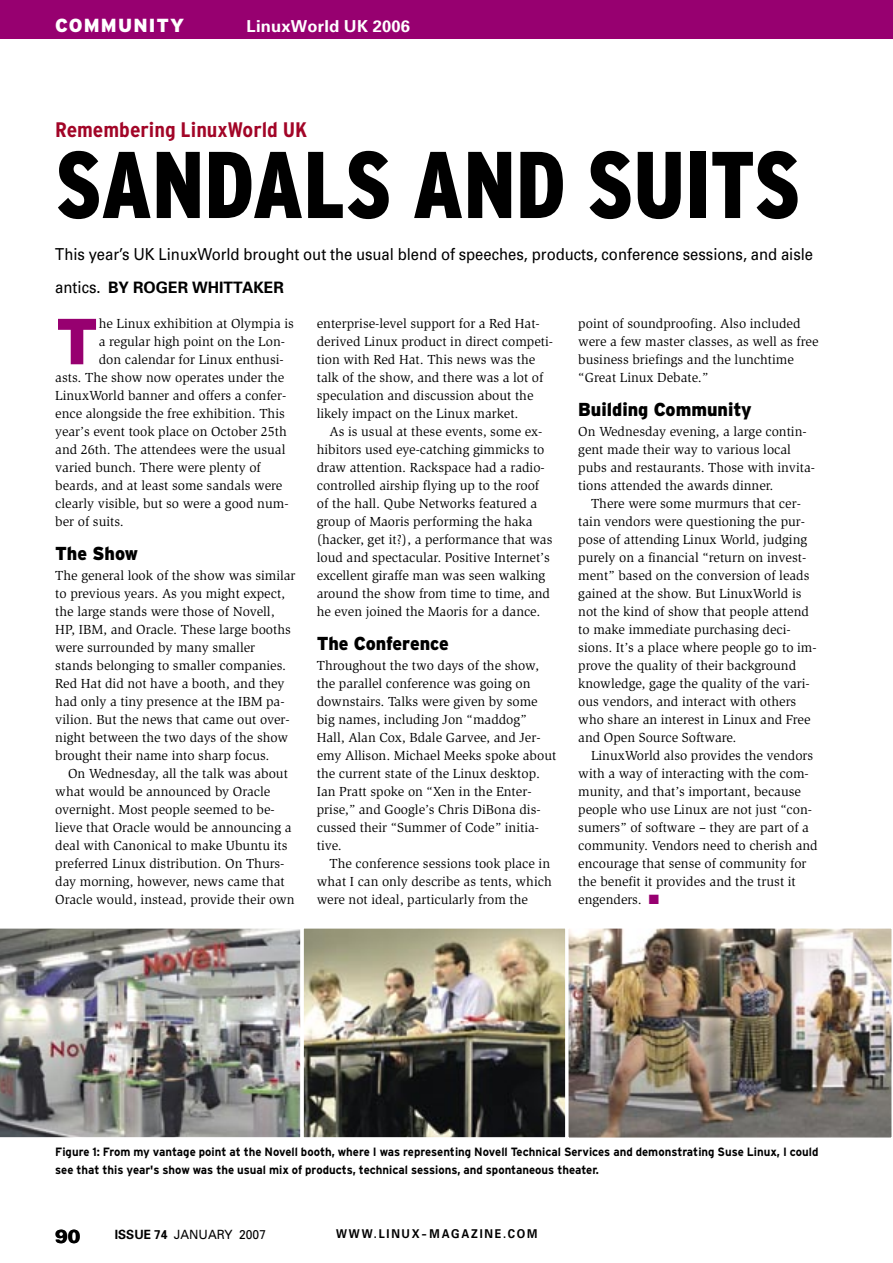
<style>
.page{position:relative;width:893px;height:1263px;background:#fff}
.page>*{position:absolute;margin:0;border:0;box-sizing:border-box;transform-origin:0 0}
._60_T{font:900 condensed 94.5px "Interstate";color:#000;scale:.95 1}
._12_L_Initial{font:900 64.95px "Interstate";color:#970070}
._62_TD{font:700 condensed 21px "Interstate";color:#a20527;scale:1.1 1}
._95_R{font:900 18.9px "Interstate";letter-spacing:.06em;color:#fff}
.Pagina{font:900 18.9px "Univers";color:#000}
._19_ZT{font:900 18.75px "Interstate";color:#000;scale:.95 1}
._65_V{font:16.5px "Univers";color:#000;scale:.9 1}
._95_RSW{font:700 16.5px "Univers";letter-spacing:.015em;color:#fff}
._65_V-2{font:700 15.75px "Univers";color:#000}
._10_L{font:13.5px/18px "Slimbach";color:#000}
._11_L_ohne{font:13.5px/18px "Slimbach";color:#000}
._12_L_Initial-2{font:13.5px "Slimbach";color:#000}
.Marginalie{font:12.75px "Univers";color:#000;scale:.95 1}
.Maginalie_URL{font:700 12.15px "Univers";letter-spacing:.16em;color:#000;scale:.9 1}
._50_B{font:700 12px/18px "Interstate";color:#000;scale:.95 1}
.s1{font-weight:400;font-size:16.5px}
.s2{color:#970070}
.s3{font-weight:700}
</style>
<div class="page">
<img style="left:305px;top:929px;width:259px;height:207px">
<div style="left:301px;top:925px;width:267px;height:215px;border:3px solid #fff"></div>
<img style="left:566px;top:925px;width:326px;height:215px">
<img style="left:0;top:925px;width:303px;height:215px">
<div style="left:0;top:0;width:893px;height:38px;background:#970070"></div>
<p class="_95_R" style="left:55px;top:15px;width:131px">COMMUNITY</p>
<p class="_95_RSW" style="left:247px;top:16px;width:165px">LinuxWorld UK 2006</p>
<p class="_62_TD" style="left:55px;top:118px;width:231px">Remembering LinuxWorld UK</p>
<p class="_60_T" style="left:55px;top:132px;width:786px">SANDALS AND SUITS</p>
<p class="_65_V" style="left:55px;top:244px;width:844px">This year’s UK LinuxWorld brought out the usual blend of speeches, products, conference sessions, and aisle</p>
<p class="_65_V-2" style="left:55px;top:277px;width:230px"><span class="s1">antics.</span> BY ROGER WHITTAKER</p>
<p class="_12_L_Initial" style="left:55px;top:304px;width:45px">T</p>
<p class="_12_L_Initial-2" style="left:99px;top:316px;width:197px">he Linux exhibition at Olympia is</p>
<p class="_12_L_Initial-2" style="left:99px;top:334px;width:188px">a regular high point on the Lon-</p>
<p class="_12_L_Initial-2" style="left:99px;top:352px;width:187px">don calendar for Linux enthusi-</p>
<p class="_12_L_Initial-2" style="left:55px;top:370px;width:231px">asts. The show now operates under the</p>
<p class="_12_L_Initial-2" style="left:55px;top:388px;width:233px">LinuxWorld banner and offers a confer-</p>
<p class="_12_L_Initial-2" style="left:55px;top:406px;width:231px">ence alongside the free exhibition. This</p>
<p class="_12_L_Initial-2" style="left:55px;top:424px;width:233px">year’s event took place on October 25th</p>
<p class="_12_L_Initial-2" style="left:55px;top:442px;width:232px">and 26th. The attendees were the usual</p>
<p class="_12_L_Initial-2" style="left:55px;top:460px;width:207px">varied bunch. There were plenty of</p>
<p class="_12_L_Initial-2" style="left:55px;top:478px;width:229px">beards, and at least some sandals were</p>
<p class="_12_L_Initial-2" style="left:55px;top:496px;width:235px">clearly visible, but so were a good num-</p>
<p class="_12_L_Initial-2" style="left:55px;top:514px;width:70px">ber of suits.</p>
<p class="_19_ZT" style="left:55px;top:543px;width:89px">The Show</p>
<p class="_11_L_ohne" style="left:55px;top:567px;width:242px">The general look of the show was similar to previous years. As you might expect, the large stands were those of Novell, HP, IBM, and Oracle. These large booths were surrounded by many smaller stands belonging to smaller companies.<br>Red Hat did not have a booth, and they had only a tiny presence at the IBM pa&shy;vilion. But the news that came out over&shy;night between the two days of the show brought their name into sharp focus.</p>
<p class="_10_L" style="left:55px;top:765px;width:241px;text-indent:13px">On Wednesday, all the talk was about what would be announced by Oracle overnight. Most people seemed to be&shy;lieve that Oracle would be announcing a deal with Canonical to make Ubuntu its preferred Linux distribution. On Thurs&shy;day morning, however, news came that Oracle would, instead, provide their own</p>
<p class="_10_L" style="left:317px;top:315px;width:238px">enterprise-level support for a Red Hat&shy;derived Linux product in direct competi&shy;tion with Red Hat. This news was the talk of the show, and there was a lot of speculation and discussion about the likely impact on the Linux market.</p>
<p class="_10_L" style="left:317px;top:423px;width:237px;text-indent:13px">As is usual at these events, some ex&shy;hibitors used eye-catching gimmicks to draw attention. Rackspace had a radio&shy;controlled airship flying up to the roof of the hall. Qube Networks featured a group of Maoris performing the haka (hacker, get it?), a performance that was loud and spectacular. Positive Internet’s excellent giraffe man was seen walking around the show from time to time, and he even joined the Maoris for a dance.</p>
<p class="_19_ZT" style="left:317px;top:633px;width:141px">The Conference</p>
<p class="_11_L_ohne" style="left:317px;top:657px;width:241px">Throughout the two days of the show, the parallel conference was going on downstairs. Talks were given by some big names, including Jon “maddog” Hall, Alan Cox, Bdale Garvee, and Jer&shy;emy Allison. Michael Meeks spoke about the current state of the Linux desktop.<br>Ian Pratt spoke on “Xen in the Enter&shy;prise,” and Google’s Chris DiBona dis&shy;cussed their “Summer of Code” initia&shy;tive.</p>
<p class="_10_L" style="left:317px;top:855px;width:236px;text-indent:13px">The conference sessions took place in what I can only describe as tents, which were not ideal, particularly from the</p>
<p class="_10_L" style="left:578px;top:315px;width:242px">point of soundproofing. Also included were a few master classes, as well as free business briefings and the lunchtime “Great Linux Debate.”</p>
<p class="_19_ZT" style="left:578px;top:399px;width:184px">Building Community</p>
<p class="_11_L_ohne" style="left:578px;top:423px;width:238px">On Wednesday evening, a large contin&shy;gent made their way to various local pubs and restaurants. Those with invita&shy;tions attended the awards dinner.</p>
<p class="_10_L" style="left:578px;top:495px;width:240px;text-indent:13px">There were some murmurs that cer&shy;tain vendors were questioning the pur&shy;pose of attending Linux World, judging purely on a financial “return on invest&shy;ment” based on the conversion of leads gained at the show. But LinuxWorld is not the kind of show that people attend to make immediate purchasing deci&shy;sions. It’s a place where people go to im&shy;prove the quality of their background knowledge, gage the quality of the vari&shy;ous vendors, and interact with others who share an interest in Linux and Free and Open Source Software.</p>
<p class="_10_L" style="left:578px;top:747px;width:241px;text-indent:13px">LinuxWorld also provides the vendors with a way of interacting with the com&shy;munity, and that’s important, because people who use Linux are not just “con&shy;sumers” of software – they are part of a community. Vendors need to cherish and encourage that sense of community for the benefit it provides and the trust it engenders. <span class="s2">■</span></p>
<p class="_50_B" style="left:55px;top:1143px;width:805px">Figure 1: From my vantage point at the Novell booth, where I was representing Novell Technical Services and demonstrating Suse Linux, I could see that this year's show was the usual mix of products, technical sessions, and spontaneous theater.</p>
<p class="Pagina" style="left:55px;top:1225px;width:27px">90</p>
<p class="Marginalie" style="left:115px;top:1226px;width:161px"><span class="s3">ISSUE 74</span> JANUARY 2007</p>
<p class="Maginalie_URL" style="left:336px;top:1226px;width:225px">WWW.LINUX-MAGAZINE.COM</p>
</div>
